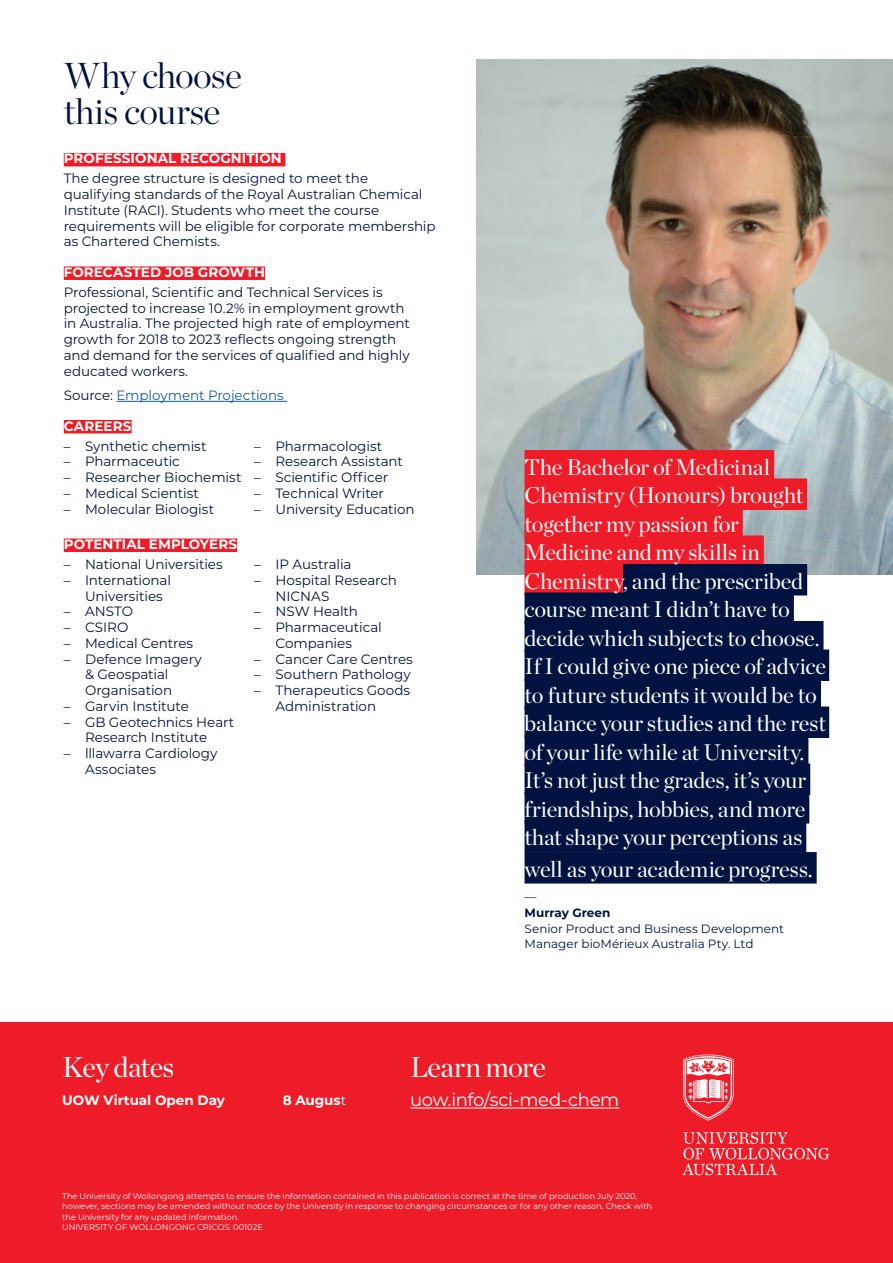
<style>
.page{position:relative;width:893px;height:1263px;background:#fff}
.page>*{position:absolute;margin:0;border:0;box-sizing:border-box;transform-origin:0 0}
.t1{font:300 36px/36px "Chronicle Display";letter-spacing:-.02em;color:#001340}
.Sub-headings{font:28.5px "Chronicle Display";letter-spacing:-.02em;color:#fff}
.Pull-outs{font:22.5px/28.5px "Chronicle Display";letter-spacing:-.01em;color:#fff}
.Large_body_copy{font:18px "Montserrat";letter-spacing:-.015em;color:#fff}
.Body_copy{font:13.5px/15.8px "Montserrat";letter-spacing:-.005em;color:#001340}
.Paragraph_Heading_RE{font:700 13.5px "Montserrat";letter-spacing:.01em;color:#fff}
.Body_copy-2{font:13.5px "Montserrat";letter-spacing:-.005em;color:#175d9e}
.Body_copy-3{font:700 13.5px "Montserrat";color:#fff}
.Body_copy-4{font:12px/15.8px "Montserrat";color:#001340}
.Captions___footnotes{font:8.25px/10.5px "Montserrat";color:#fff}
.s1{color:#001340}
.s2{font-weight:700}
.s3{font-weight:400}
</style>
<div class="page">
<div style="left:0;top:1023px;width:893px;height:240px;background:#ee1c28"></div>
<svg style="left:682px;top:1132px;width:147px;height:43px"></svg>
<svg style="left:683px;top:1054px;width:51px;height:67px"></svg>
<img style="left:476px;top:60px;width:417px;height:514px">
<div style="left:525px;top:450px;width:249px;height:31px;background:#ee1c28"></div>
<div style="left:525px;top:478px;width:282px;height:32px;background:#ee1c28"></div>
<div style="left:525px;top:507px;width:218px;height:31px;background:#ee1c28"></div>
<div style="left:525px;top:535px;width:239px;height:32px;background:#ee1c28"></div>
<div style="left:525px;top:564px;width:98px;height:31px;background:#ee1c28"></div>
<div style="left:623px;top:564px;width:184px;height:31px;background:#001340"></div>
<div style="left:525px;top:592px;width:269px;height:32px;background:#001340"></div>
<div style="left:525px;top:621px;width:298px;height:31px;background:#001340"></div>
<div style="left:525px;top:649px;width:304px;height:32px;background:#001340"></div>
<div style="left:525px;top:678px;width:296px;height:31px;background:#001340"></div>
<div style="left:525px;top:706px;width:304px;height:32px;background:#001340"></div>
<div style="left:525px;top:735px;width:283px;height:31px;background:#001340"></div>
<div style="left:525px;top:763px;width:285px;height:32px;background:#001340"></div>
<div style="left:525px;top:792px;width:284px;height:31px;background:#001340"></div>
<div style="left:525px;top:820px;width:281px;height:32px;background:#001340"></div>
<div style="left:525px;top:852px;width:292px;height:31px;background:#001340"></div>
<hr style="left:410px;top:1107px;width:209px;height:1px;background:#fff">
<div style="left:64px;top:153px;width:221px;height:13px;background:#ee1c28"></div>
<div style="left:64px;top:266px;width:201px;height:14px;background:#ee1c28"></div>
<hr style="left:116px;top:401px;width:171px;height:1px;background:#175d9e">
<div style="left:64px;top:420px;width:68px;height:13px;background:#ee1c28"></div>
<div style="left:64px;top:538px;width:173px;height:14px;background:#ee1c28"></div>
<h4 class="t1" style="left:64px;top:55px;width:180px">Why choose this course</h4>
<p class="Paragraph_Heading_RE" style="left:64px;top:149px;width:219px">PROFESSIONAL RECOGNITION</p>
<p class="Body_copy" style="left:64px;top:170px;width:373px">The degree structure is designed to meet the qualifying standards of the Royal Australian Chemical Institute (RACI). Students who meet the course requirements will be eligible for corporate membership as Chartered Chemists.</p>
<p class="Paragraph_Heading_RE" style="left:64px;top:262px;width:203px">FORECASTED JOB GROWTH</p>
<p class="Body_copy" style="left:64px;top:284px;width:348px">Professional, Scientific and Technical Services is projected to increase 10.2% in employment growth in Australia. The projected high rate of employment growth for 2018 to 2023 reflects ongoing strength and demand for the services of qualified and highly educated workers.</p>
<p class="Body_copy-2" style="left:64px;top:386px;width:222px"><span class="s1">Source:</span> Employment Projections</p>
<p class="Paragraph_Heading_RE" style="left:64px;top:416px;width:69px">CAREERS</p>
<p class="Body_copy" style="left:64px;top:437px;width:144px">– Synthetic chemist</p>
<p class="Body_copy" style="left:64px;top:453px;width:118px">– Pharmaceutic</p>
<p class="Body_copy" style="left:64px;top:469px;width:179px">– Researcher Biochemist</p>
<p class="Body_copy" style="left:64px;top:485px;width:137px">– Medical Scientist</p>
<p class="Body_copy" style="left:64px;top:500px;width:152px">– Molecular Biologist</p>
<p class="Body_copy" style="left:254px;top:437px;width:130px">– Pharmacologist</p>
<p class="Body_copy" style="left:254px;top:453px;width:150px">– Research Assistant</p>
<p class="Body_copy" style="left:254px;top:469px;width:135px">– Scientific Officer</p>
<p class="Body_copy" style="left:254px;top:485px;width:131px">– Technical Writer</p>
<p class="Body_copy" style="left:254px;top:500px;width:162px">– University Education</p>
<p class="Paragraph_Heading_RE" style="left:64px;top:534px;width:175px">POTENTIAL EMPLOYERS</p>
<p class="Body_copy" style="left:64px;top:556px;width:160px">– National Universities</p>
<p class="Body_copy" style="left:85px;top:572px;width:87px;text-indent:-21px">– International<br>Universities</p>
<p class="Body_copy" style="left:64px;top:603px;width:71px">– ANSTO</p>
<p class="Body_copy" style="left:64px;top:619px;width:66px">– CSIRO</p>
<p class="Body_copy" style="left:64px;top:635px;width:131px">– Medical Centres</p>
<p class="Body_copy" style="left:85px;top:650px;width:118px;text-indent:-21px">– Defence Imagery &amp; Geospatial<br>Organisation</p>
<p class="Body_copy" style="left:64px;top:698px;width:127px">– Garvin Institute</p>
<p class="Body_copy" style="left:64px;top:713px;width:172px;text-align:center">– GB Geotechnics Heart<br>Research Institute</p>
<p class="Body_copy" style="left:85px;top:745px;width:134px;text-indent:-21px">– lllawarra Cardiology<br>Associates</p>
<p class="Body_copy" style="left:254px;top:556px;width:99px">– IP Australia</p>
<p class="Body_copy" style="left:275px;top:572px;width:123px;text-indent:-21px">– Hospital Research<br>NICNAS</p>
<p class="Body_copy" style="left:254px;top:603px;width:105px">– NSW Health</p>
<p class="Body_copy" style="left:275px;top:619px;width:108px;text-indent:-21px">– Pharmaceutical<br>Companies</p>
<p class="Body_copy" style="left:254px;top:650px;width:160px">– Cancer Care Centres</p>
<p class="Body_copy" style="left:254px;top:666px;width:158px">– Southern Pathology</p>
<p class="Body_copy" style="left:275px;top:682px;width:136px;text-indent:-21px">– Therapeutics Goods<br>Administration</p>
<p class="Pull-outs" style="left:525px;top:451px;width:303px">The Bachelor of Medicinal<br>Chemistry (Honours) brought together my passion for<br>Medicine and my skills in<br>Chemistry, and the prescribed course meant I didn’t have to decide which subjects to choose.<br>If I could give one piece of advice to future students it would be to balance your studies and the rest of your life while at University.<br>It’s not just the grades, it’s your friendships, hobbies, and more that shape your perceptions as</p>
<p class="Pull-outs" style="left:525px;top:853px;width:290px">well as your academic progress.</p>
<p class="Body_copy-4" style="left:525px;top:888px;width:261px">—<br><span class="s2">Murray Green<br></span>Senior Product and Business Development<br>Manager bioMérieux Australia Pty. Ltd</p>
<p class="Sub-headings" style="left:62px;top:1045px;width:114px">Key dates</p>
<p class="Body_copy-3" style="left:62px;top:1091px;width:164px">UOW Virtual Open Day</p>
<p class="Body_copy-3" style="left:283px;top:1091px;width:65px">8 Augus<span class="s3">t</span></p>
<p class="Sub-headings" style="left:410px;top:1045px;width:137px">Learn more</p>
<p class="Large_body_copy" style="left:410px;top:1087px;width:211px">uow.info/sci-med-chem</p>
<p class="Captions___footnotes" style="left:62px;top:1190px;width:591px">The University of Wollongong attempts to ensure the information contained in this publication is correct at the time of production July 2020, however, sections may be amended without notice by the University in response to changing circumstances or for any other reason. Check with the University for any updated information.<br>UNIVERSITY OF WOLLONGONG CRICOS: 00102E</p>
</div>
